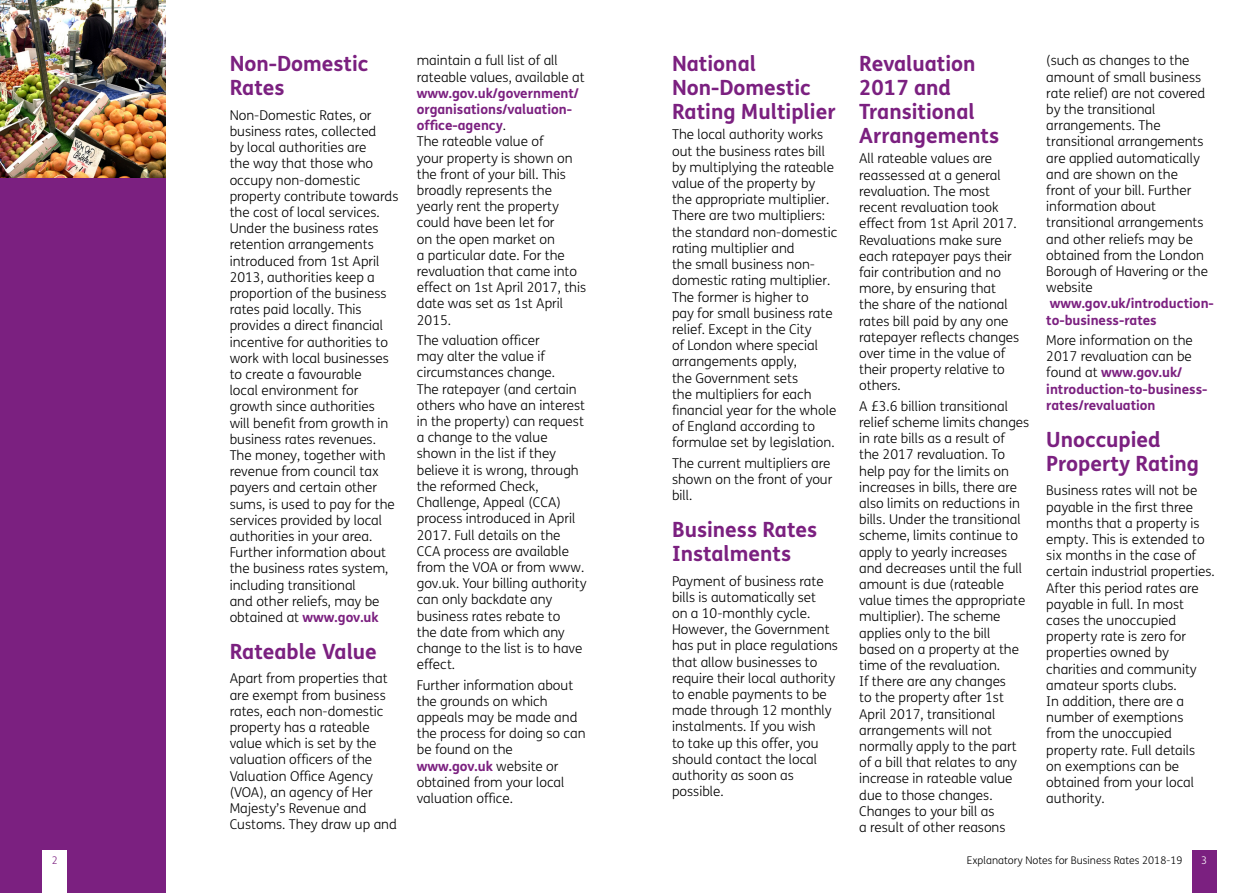
<style>
.page{position:relative;width:1259px;height:893px;background:#fff}
.page>*{position:absolute;margin:0;border:0;box-sizing:border-box;transform-origin:0 0}
.header1{font:700 21px/24px "FS Me";color:#7b2080}
.text{font:700 21px/24px "FS Me";color:#7b2080}
.text-2{font:300 13.5px/16.2px "FS Me";color:#000}
.text-3{font:700 13.5px/16.2px "FS Me";color:#7b2080}
.text-4{font:300 10.5px "FS Me";color:#000}
.t1{font:300 10.5px "FS Me";color:#7b2080}
.t2{font:300 10.5px "FS Me";color:#fff}
.s1{font-weight:700;color:#7b2080}
.s2{font-weight:300;color:#000}
</style>
<div class="page">
<div style="left:1192px;top:850px;width:24px;height:43px;background:#7b2080"></div>
<div style="left:0;top:0;width:166px;height:893px;background:#7b2080"></div>
<div style="left:43px;top:850px;width:24px;height:43px;background:#fff"></div>
<img style="left:0;top:0;width:165px;height:178px">
<p class="header1" style="left:230px;top:51px;width:140px">Non-Domestic<br>Rates</p>
<p class="text-2" style="left:230px;top:107px;width:170px">Non-Domestic Rates, or business rates, collected<br>by local authorities are<br>the way that those who occupy non-domestic property contribute towards the cost of local services.<br>Under the business rates retention arrangements introduced from 1st April<br>2013, authorities keep a proportion of the business rates paid locally. This provides a direct financial incentive for authorities to work with local businesses to create a favourable<br>local environment for growth since authorities will benefit from growth in business rates revenues.<br>The money, together with revenue from council tax payers and certain other sums, is used to pay for the services provided by local authorities in your area.<br>Further information about the business rates system, including transitional<br>and other reliefs, may be obtained at <span class="s1">www.gov.uk</span></p>
<p class="header1" style="left:230px;top:638px;width:149px">Rateable Value</p>
<p class="text-2" style="left:230px;top:670px;width:169px">Apart from properties that are exempt from business rates, each non-domestic property has a rateable value which is set by the valuation officers of the<br>Valuation Office Agency (VOA), an agency of Her<br>Majesty’s Revenue and<br>Customs. They draw up and</p>
<p class="text-2" style="left:417px;top:52px;width:171px">maintain a full list of all rateable values, available at <span class="s1">www.gov.uk/government/ organisations/valuation&shy;office-agency</span>.<br>The rateable value of<br>your property is shown on the front of your bill. This broadly represents the yearly rent the property could have been let for<br>on the open market on<br>a particular date. For the revaluation that came into effect on 1st April 2017, this date was set as 1st April<br>2015.</p>
<p class="text-2" style="left:417px;top:332px;width:171px">The valuation officer<br>may alter the value if circumstances change.<br>The ratepayer (and certain others who have an interest in the property) can request a change to the value shown in the list if they believe it is wrong, through the reformed Check,<br>Challenge, Appeal (CCA) process introduced in April<br>2017. Full details on the<br>CCA process are available from the VOA or from www. gov.uk. Your billing authority can only backdate any business rates rebate to<br>the date from which any change to the list is to have effect.</p>
<p class="text-2" style="left:417px;top:676px;width:170px">Further information about the grounds on which appeals may be made and the process for doing so can be found on the <span class="s1">www.gov.uk</span> website or obtained from your local valuation office.</p>
<p class="text" style="left:672px;top:51px;width:165px">National<br>Non-Domestic<br>Rating Multiplier</p>
<p class="text-2" style="left:672px;top:126px;width:167px">The local authority works out the business rates bill by multiplying the rateable value of the property by the appropriate multiplier.<br>There are two multipliers: the standard non-domestic rating multiplier and<br>the small business non&shy;domestic rating multiplier.<br>The former is higher to<br>pay for small business rate relief. Except in the City<br>of London where special arrangements apply,<br>the Government sets<br>the multipliers for each financial year for the whole of England according to formulae set by legislation.</p>
<p class="text-2" style="left:672px;top:455px;width:162px">The current multipliers are shown on the front of your bill.</p>
<p class="header1" style="left:672px;top:516px;width:147px">Business Rates<br>Instalments</p>
<p class="text-2" style="left:672px;top:572px;width:167px">Payment of business rate bills is automatically set<br>on a 10-monthly cycle.<br>However, the Government has put in place regulations that allow businesses to require their local authority to enable payments to be made through 12 monthly instalments. If you wish<br>to take up this offer, you should contact the local authority as soon as possible.</p>
<p class="text" style="left:859px;top:51px;width:141px">Revaluation<br>2017 and<br>Transitional<br>Arrangements</p>
<p class="text-2" style="left:859px;top:150px;width:162px">All rateable values are reassessed at a general revaluation. The most recent revaluation took effect from 1st April 2017.<br>Revaluations make sure each ratepayer pays their fair contribution and no more, by ensuring that the share of the national rates bill paid by any one ratepayer reflects changes over time in the value of their property relative to others.</p>
<p class="text-2" style="left:859px;top:398px;width:172px">A £3.6 billion transitional relief scheme limits changes in rate bills as a result of<br>the 2017 revaluation. To help pay for the limits on increases in bills, there are also limits on reductions in bills. Under the transitional scheme, limits continue to apply to yearly increases and decreases until the full amount is due (rateable value times the appropriate multiplier). The scheme applies only to the bill based on a property at the time of the revaluation.<br>If there are any changes<br>to the property after 1st<br>April 2017, transitional arrangements will not normally apply to the part of a bill that relates to any increase in rateable value due to those changes.<br>Changes to your bill as<br>a result of other reasons</p>
<p class="text-2" style="left:1046px;top:52px;width:169px">(such as changes to the amount of small business rate relief) are not covered by the transitional arrangements. The transitional arrangements are applied automatically and are shown on the<br>front of your bill. Further information about transitional arrangements and other reliefs may be obtained from the London<br>Borough of Havering or the website <span class="s1">www.gov.uk/introduction&shy;to-business-rates</span></p>
<p class="text-3" style="left:1046px;top:331px;width:163px"><span class="s2">More information on the<br>2017 revaluation can be found at</span> www.gov.uk/ introduction-to-business&shy;rates/revaluation</p>
<p class="header1" style="left:1046px;top:426px;width:154px">Unoccupied<br>Property Rating</p>
<p class="text-2" style="left:1046px;top:482px;width:170px">Business rates will not be payable in the first three months that a property is empty. This is extended to six months in the case of certain industrial properties.<br>After this period rates are payable in full. In most cases the unoccupied property rate is zero for properties owned by charities and community amateur sports clubs.<br>In addition, there are a number of exemptions from the unoccupied property rate. Full details<br>on exemptions can be obtained from your local authority.</p>
<p class="t1" style="left:52px;top:853px;width:8px">2</p>
<p class="text-4" style="left:967px;top:853px;width:217px">Explanatory Notes for Business Rates 2018-19</p>
<p class="t2" style="left:1201px;top:853px;width:8px">3</p>
</div>
